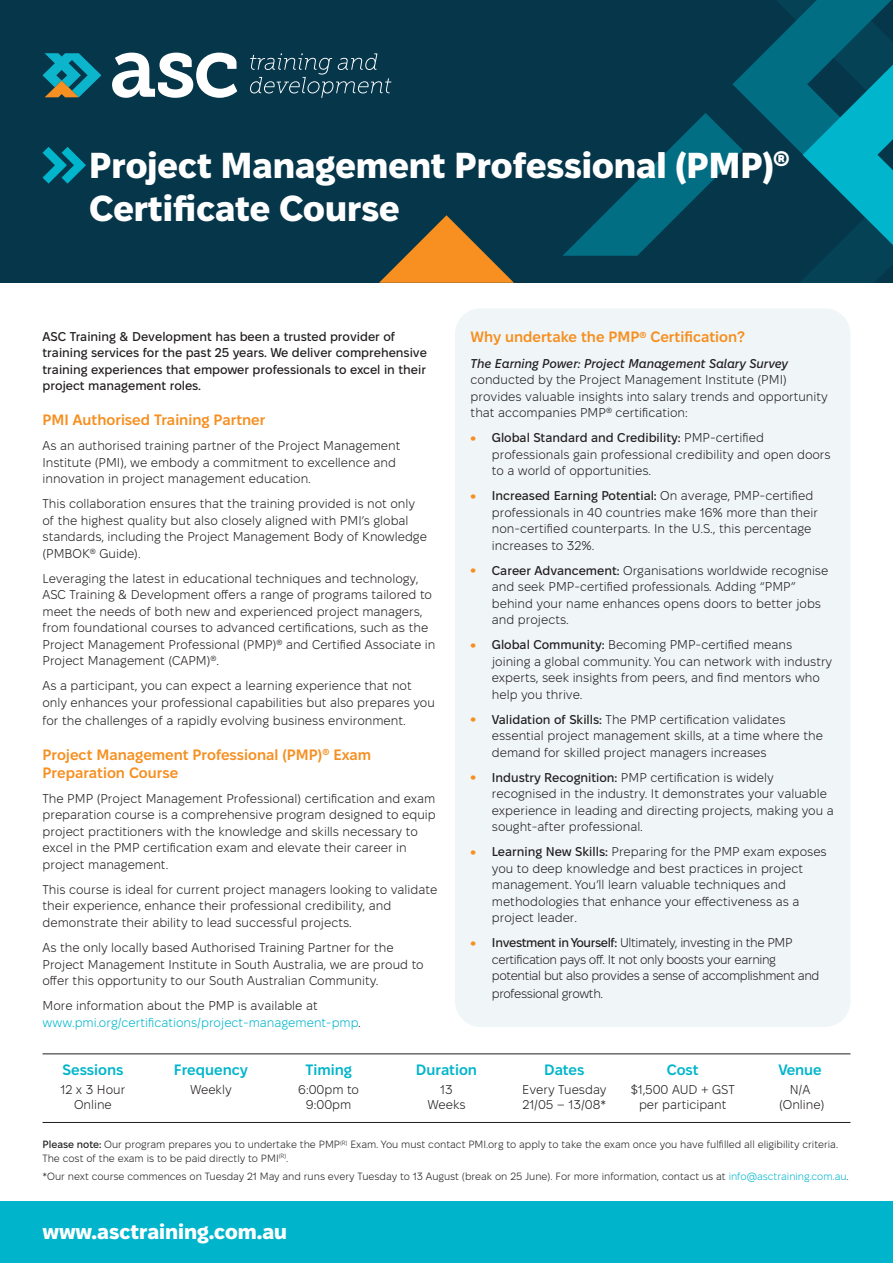
<style>
.page{position:relative;width:893px;height:1263px;background:#fff}
.page>*{position:absolute;margin:0;border:0;box-sizing:border-box;transform-origin:0 0}
.t1{font:800 36px/43.2px "Fixel Text";color:#fff}
.t2{font:800 21px "Fixel Text";color:#fff}
.t3{font:600 15px/18px "Fixel Text";color:#f68f20}
.t4{font:600 15px "Fixel Text";color:#00b5cb}
.t5{font:300 12.75px/16.5px "Fixel Text";color:#231f20}
.t6{font:500 12.75px/16.5px "Fixel Text";color:#231f20}
.t7{font:300 12.75px/16.5px "Fixel Text";letter-spacing:-.03em;color:#231f20}
.t8{font:300 12.75px "Fixel Text";color:#00b5cb}
.t9{font:300 10.5px/13.5px "Fixel Text";color:#231f20}
.s1{color:#231f20}
.s2{font-weight:500;font-style:italic}
.s3{font-weight:900;font-size:18px;color:#f68f20}
.s4{font-weight:500}
.s5{color:#00b5cb}
</style>
<div class="page">
<div style="left:0;top:0;width:893px;height:283px;background:#06364a"></div>
<svg style="left:379px;top:215px;width:135px;height:68px"></svg>
<svg style="left:563px;top:0;width:330px;height:283px"></svg>
<svg style="left:43px;top:53px;width:58px;height:44px"></svg>
<svg style="left:112px;top:53px;width:125px;height:45px"></svg>
<svg style="left:250px;top:53px;width:141px;height:45px"></svg>
<svg style="left:42px;top:147px;width:44px;height:37px"></svg>
<div style="left:455px;top:308px;width:395px;height:719px;background:#f0f6f8;border-radius:26px"></div>
<hr style="left:43px;top:1053px;width:807px;height:1px;background:#231f20">
<hr style="left:43px;top:1122px;width:807px;height:1px;background:#231f20">
<div style="left:0;top:1201px;width:893px;height:62px;background:#00b5cb"></div>
<p class="t1" style="left:89px;top:145px;width:702px">Project Management Professional (PMP)<sup>®<br></sup>Certificate Course</p>
<p class="t6" style="left:43px;top:329px;width:386px">ASC Training &amp; Development has been a trusted provider of training services for the past 25 years. We deliver comprehensive training experiences that empower professionals to excel in their project management roles.</p>
<p class="t3" style="left:43px;top:412px;width:224px">PMI Authorised Training Partner</p>
<p class="t5" style="left:43px;top:438px;width:359px">As an authorised training partner of the Project Management<br>Institute (PMI), we embody a commitment to excellence and innovation in project management education.</p>
<p class="t5" style="left:43px;top:496px;width:386px">This collaboration ensures that the training provided is not only of the highest quality but also closely aligned with PMI’s global standards, including the Project Management Body of Knowledge (PMBOK<sup>®</sup> Guide).</p>
<p class="t5" style="left:43px;top:571px;width:394px">Leveraging the latest in educational techniques and technology, ASC Training &amp; Development offers a range of programs tailored to meet the needs of both new and experienced project managers, from foundational courses to advanced certifications, such as the Project Management Professional (PMP)<sup>®</sup> and Certified Associate in Project Management (CAPM)<sup>®</sup>.</p>
<p class="t5" style="left:43px;top:678px;width:394px">As a participant, you can expect a learning experience that not only enhances your professional capabilities but also prepares you</p>
<p class="t5" style="left:43px;top:713px;width:365px">for the challenges of a rapidly evolving business environment.</p>
<p class="t3" style="left:43px;top:746px;width:330px">Project Management Professional (PMP)<sup>®</sup> Exam<br>Preparation Course</p>
<p class="t5" style="left:43px;top:791px;width:395px">The PMP (Project Management Professional) certification and exam preparation course is a comprehensive program designed to equip project practitioners with the knowledge and skills necessary to excel in the PMP certification exam and elevate their career in project management.</p>
<p class="t5" style="left:43px;top:882px;width:396px">This course is ideal for current project managers looking to validate their experience, enhance their professional credibility, and demonstrate their ability to lead successful projects.</p>
<p class="t5" style="left:43px;top:940px;width:383px">As the only locally based Authorised Training Partner for the<br>Project Management Institute in South Australia, we are proud to offer this opportunity to our South Australian Community.</p>
<p class="t5" style="left:43px;top:998px;width:277px">More information about the PMP is available at</p>
<p class="t8" style="left:43px;top:1014px;width:320px">www.pmi.org/certifications/project-management-pmp<span class="s1">.</span></p>
<p class="t3" style="left:471px;top:329px;width:276px">Why undertake the PMP<sup>®</sup> Certification?</p>
<p class="t5" style="left:471px;top:355px;width:359px"><span class="s2">The Earning Power: Project Management Salary Survey </span>conducted by the Project Management Institute (PMI) provides valuable insights into salary trends and opportunity that accompanies PMP<sup>®</sup> certification:</p>
<p class="t5" style="left:492px;top:430px;width:340px;text-indent:-21px"><span class="s3">•</span> <span class="s4">Global Standard and Credibility:</span> PMP-certified professionals gain professional credibility and open doors to a world of opportunities.</p>
<p class="t5" style="left:492px;top:488px;width:328px;text-indent:-21px"><span class="s3">•</span> <span class="s4">Increased Earning Potential:</span> On average, PMP-certified professionals in 40 countries make 16% more than their non-certified counterparts. In the U.S., this percentage increases to 32%.</p>
<p class="t5" style="left:492px;top:562px;width:338px;text-indent:-21px"><span class="s3">•</span> <span class="s4">Career Advancement:</span> Organisations worldwide recognise and seek PMP-certified professionals. Adding “PMP” behind your name enhances opens doors to better jobs and projects.</p>
<p class="t5" style="left:492px;top:637px;width:342px;text-indent:-21px"><span class="s3">•</span> <span class="s4">Global Community:</span> Becoming PMP-certified means joining a global community. You can network with industry experts, seek insights from peers, and find mentors who help you thrive.</p>
<p class="t5" style="left:492px;top:711px;width:333px;text-indent:-21px"><span class="s3">•</span> <span class="s4">Validation of Skills:</span> The PMP certification validates essential project management skills, at a time where the demand for skilled project managers increases</p>
<p class="t5" style="left:492px;top:769px;width:343px;text-indent:-21px"><span class="s3">•</span> <span class="s4">Industry Recognition:</span> PMP certification is widely recognised in the industry. It demonstrates your valuable experience in leading and directing projects, making you a sought-after professional.</p>
<p class="t5" style="left:492px;top:844px;width:336px;text-indent:-21px"><span class="s3">•</span> <span class="s4">Learning New Skills:</span> Preparing for the PMP exam exposes you to deep knowledge and best practices in project management. You’ll learn valuable techniques and methodologies that enhance your effectiveness as a project leader.</p>
<p class="t7" style="left:492px;top:935px;width:329px;text-indent:-21px"><span class="s3">•</span> <span class="s4">Investment in Yourself:</span> Ultimately, investing in the PMP certification pays off. It not only boosts your earning potential but also provides a sense of accomplishment and</p>
<p class="t7" style="left:492px;top:986px;width:113px">professional growth.</p>
<p class="t4" style="left:62px;top:1060px;width:62px">Sessions</p>
<p class="t5" style="left:61px;top:1082px;width:66px">12 x 3 Hour</p>
<p class="t5" style="left:74px;top:1097px;width:39px">Online</p>
<p class="t9" style="left:43px;top:1138px;width:797px"><span class="s4">Please note:</span> Our program prepares you to undertake the PMP<sup>(R)</sup> Exam. You must contact PMI.org to apply to take the exam once you have fulfilled all eligibility criteria.<br>The cost of the exam is to be paid directly to PMI<sup>(R)</sup>.</p>
<p class="t9" style="left:43px;top:1170px;width:808px">*Our next course commences on Tuesday 21 May and runs every Tuesday to 13 August (break on 25 June). For more information, contact us at <span class="s5">info@asctraining.com.au</span>.</p>
<p class="t4" style="left:305px;top:1060px;width:48px">Timing</p>
<p class="t5" style="left:298px;top:1083px;width:62px;line-height:15px;text-align:center">6:00pm to<br>9:00pm</p>
<p class="t4" style="left:416px;top:1060px;width:63px">Duration</p>
<p class="t5" style="left:440px;top:1082px;width:14px">13</p>
<p class="t5" style="left:427px;top:1097px;width:40px">Weeks</p>
<p class="t4" style="left:667px;top:1060px;width:33px">Cost</p>
<p class="t5" style="left:631px;top:1082px;width:105px">$1,500 AUD + GST</p>
<p class="t5" style="left:639px;top:1097px;width:89px">per participant</p>
<p class="t4" style="left:174px;top:1060px;width:75px">Frequency</p>
<p class="t5" style="left:190px;top:1082px;width:43px">Weekly</p>
<p class="t4" style="left:544px;top:1060px;width:42px">Dates</p>
<p class="t5" style="left:522px;top:1082px;width:86px">Every Tuesday</p>
<p class="t5" style="left:522px;top:1097px;width:85px">21/05 – 13/08*</p>
<p class="t4" style="left:778px;top:1060px;width:45px">Venue</p>
<p class="t5" style="left:790px;top:1082px;width:22px">N/A</p>
<p class="t5" style="left:779px;top:1097px;width:47px">(Online)</p>
<p class="t2" style="left:43px;top:1216px;width:246px">www.asctraining.com.au</p>
</div>
